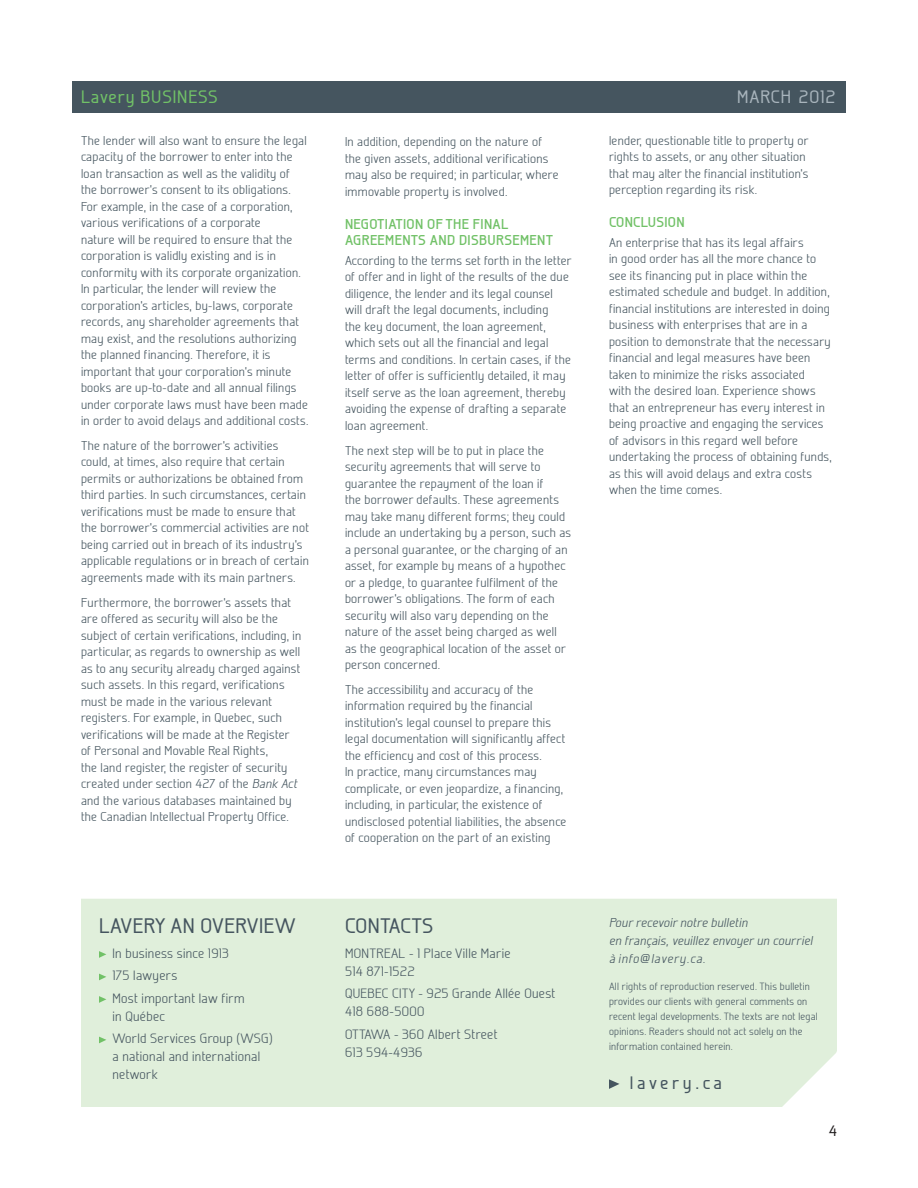
<style>
.page{position:relative;width:918px;height:1188px;background:#fff}
.page>*{position:absolute;margin:0;border:0;box-sizing:border-box;transform-origin:0 0}
.t1{font:500 21px "Galette";letter-spacing:.025em;color:#45555f}
.t2{font:500 21px "Galette";letter-spacing:-.005em;color:#45555f}
.t3{font:500 18px "Galette";letter-spacing:.05em;color:#71c167}
.t4{font:500 18px "Galette";letter-spacing:.05em;color:#a8b4bc}
.t5{font:500 18px "Galette";letter-spacing:.2em;color:#45555f}
.t6{font:500 15px "Galette";color:#231f20}
.Titre_2{font:700 14.25px/16.5px "Galette";letter-spacing:.025em;color:#71c167}
.t7{font:300 13.5px/18px "Galette";letter-spacing:.025em;color:#45555f}
.Texte{font:300 12.75px/16.5px "Galette";letter-spacing:.025em;color:#45555f}
.t8{font:italic 300 12.75px/18px "Galette";letter-spacing:.025em;color:#45555f}
.t9{font:300 10.5px/15px "Galette";letter-spacing:.025em;color:#45555f}
.s1{font-style:italic}
</style>
<div class="page">
<div style="left:72px;top:81px;width:774px;height:31px;background:#45555f"></div>
<div style="left:81px;top:899px;width:756px;height:208px;background:#e0efdb"></div>
<svg style="left:609px;top:1079px;width:11px;height:10px"></svg>
<svg style="left:99px;top:951px;width:7px;height:7px"></svg>
<svg style="left:99px;top:974px;width:7px;height:6px"></svg>
<svg style="left:99px;top:996px;width:7px;height:7px"></svg>
<svg style="left:99px;top:1037px;width:7px;height:6px"></svg>
<h2 class="t3" style="left:81px;top:86px;width:138px">Lavery BUSINESS</h2>
<h2 class="t4" style="left:737px;top:86px;width:100px">MARCH 2012</h2>
<p class="Texte" style="left:81px;top:132px;width:229px">The lender will also want to ensure the legal capacity of the borrower to enter into the loan transaction as well as the validity of the borrower’s consent to its obligations.<br>For example, in the case of a corporation, various verifications of a corporate<br>nature will be required to ensure that the corporation is validly existing and is in conformity with its corporate organization.<br>In particular, the lender will review the corporation’s articles, by-laws, corporate records, any shareholder agreements that may exist, and the resolutions authorizing the planned financing. Therefore, it is important that your corporation’s minute books are up-to-date and all annual filings under corporate laws must have been made in order to avoid delays and additional costs.</p>
<p class="Texte" style="left:81px;top:437px;width:229px">The nature of the borrower’s activities could, at times, also require that certain permits or authorizations be obtained from third parties. In such circumstances, certain verifications must be made to ensure that the borrower’s commercial activities are not being carried out in breach of its industry’s applicable regulations or in breach of certain agreements made with its main partners.</p>
<p class="Texte" style="left:81px;top:594px;width:222px">Furthermore, the borrower’s assets that are offered as security will also be the subject of certain verifications, including, in particular, as regards to ownership as well as to any security already charged against such assets. In this regard, verifications must be made in the various relevant registers. For example, in Quebec, such verifications will be made at the Register of Personal and Movable Real Rights,<br>the land register, the register of security created under section 427 of the <span class="s1">Bank Act </span>and the various databases maintained by the Canadian Intellectual Property Office.</p>
<p class="t1" style="left:99px;top:913px;width:198px">LAVERY AN OVERVIEW</p>
<p class="t7" style="left:112px;top:944px;width:118px">In business since 1913</p>
<p class="t7" style="left:112px;top:966px;width:66px">175 lawyers</p>
<p class="t7" style="left:112px;top:989px;width:134px">Most important law firm in Québec</p>
<p class="t7" style="left:112px;top:1029px;width:162px">World Services Group (WSG) a national and international network</p>
<p class="Texte" style="left:345px;top:133px;width:215px">In addition, depending on the nature of the given assets, additional verifications may also be required; in particular, where immovable property is involved.</p>
<p class="Titre_2" style="left:345px;top:215px;width:210px">NEGOTIATION OF THE FINAL<br>AGREEMENTS AND DISBURSEMENT</p>
<p class="Texte" style="left:345px;top:252px;width:228px">According to the terms set forth in the letter of offer and in light of the results of the due diligence, the lender and its legal counsel will draft the legal documents, including<br>the key document, the loan agreement, which sets out all the financial and legal terms and conditions. In certain cases, if the letter of offer is sufficiently detailed, it may itself serve as the loan agreement, thereby avoiding the expense of drafting a separate loan agreement.</p>
<p class="Texte" style="left:345px;top:442px;width:228px">The next step will be to put in place the security agreements that will serve to guarantee the repayment of the loan if<br>the borrower defaults. These agreements may take many different forms; they could include an undertaking by a person, such as a personal guarantee, or the charging of an asset, for example by means of a hypothec or a pledge, to guarantee fulfilment of the borrower’s obligations. The form of each security will also vary depending on the nature of the asset being charged as well as the geographical location of the asset or person concerned.</p>
<p class="Texte" style="left:345px;top:681px;width:223px">The accessibility and accuracy of the information required by the financial institution’s legal counsel to prepare this legal documentation will significantly affect the efficiency and cost of this process.<br>In practice, many circumstances may complicate, or even jeopardize, a financing, including, in particular, the existence of undisclosed potential liabilities, the absence of cooperation on the part of an existing</p>
<p class="t2" style="left:345px;top:913px;width:90px">CONTACTS</p>
<p class="t7" style="left:345px;top:944px;width:167px">MONTREAL - 1 Place Ville Marie<br>514 871-1522</p>
<p class="t7" style="left:345px;top:984px;width:212px">QUEBEC CITY - 925 Grande Allée Ouest<br>418 688-5000</p>
<p class="t7" style="left:345px;top:1025px;width:154px">OTTAWA - 360 Albert Street<br>613 594-4936</p>
<p class="Texte" style="left:609px;top:132px;width:201px">lender, questionable title to property or rights to assets, or any other situation that may alter the financial institution’s perception regarding its risk.</p>
<p class="Titre_2" style="left:609px;top:214px;width:77px">CONCLUSION</p>
<p class="Texte" style="left:609px;top:234px;width:224px">An enterprise that has its legal affairs<br>in good order has all the more chance to see its financing put in place within the estimated schedule and budget. In addition, financial institutions are interested in doing business with enterprises that are in a position to demonstrate that the necessary financial and legal measures have been taken to minimize the risks associated<br>with the desired loan. Experience shows that an entrepreneur has every interest in being proactive and engaging the services of advisors in this regard well before undertaking the process of obtaining funds, as this will avoid delays and extra costs when the time comes.</p>
<p class="t8" style="left:609px;top:913px;width:205px">Pour recevoir notre bulletin<br>en français, veuillez envoyer un courriel à info@lavery.ca.</p>
<p class="t9" style="left:609px;top:979px;width:210px">All rights of reproduction reserved. This bulletin provides our clients with general comments on recent legal developments. The texts are not legal opinions. Readers should not act solely on the information contained herein.</p>
<p class="t5" style="left:630px;top:1072px;width:94px">lavery.ca</p>
<p class="t6" style="left:829px;top:1122px;width:10px">4</p>
</div>
